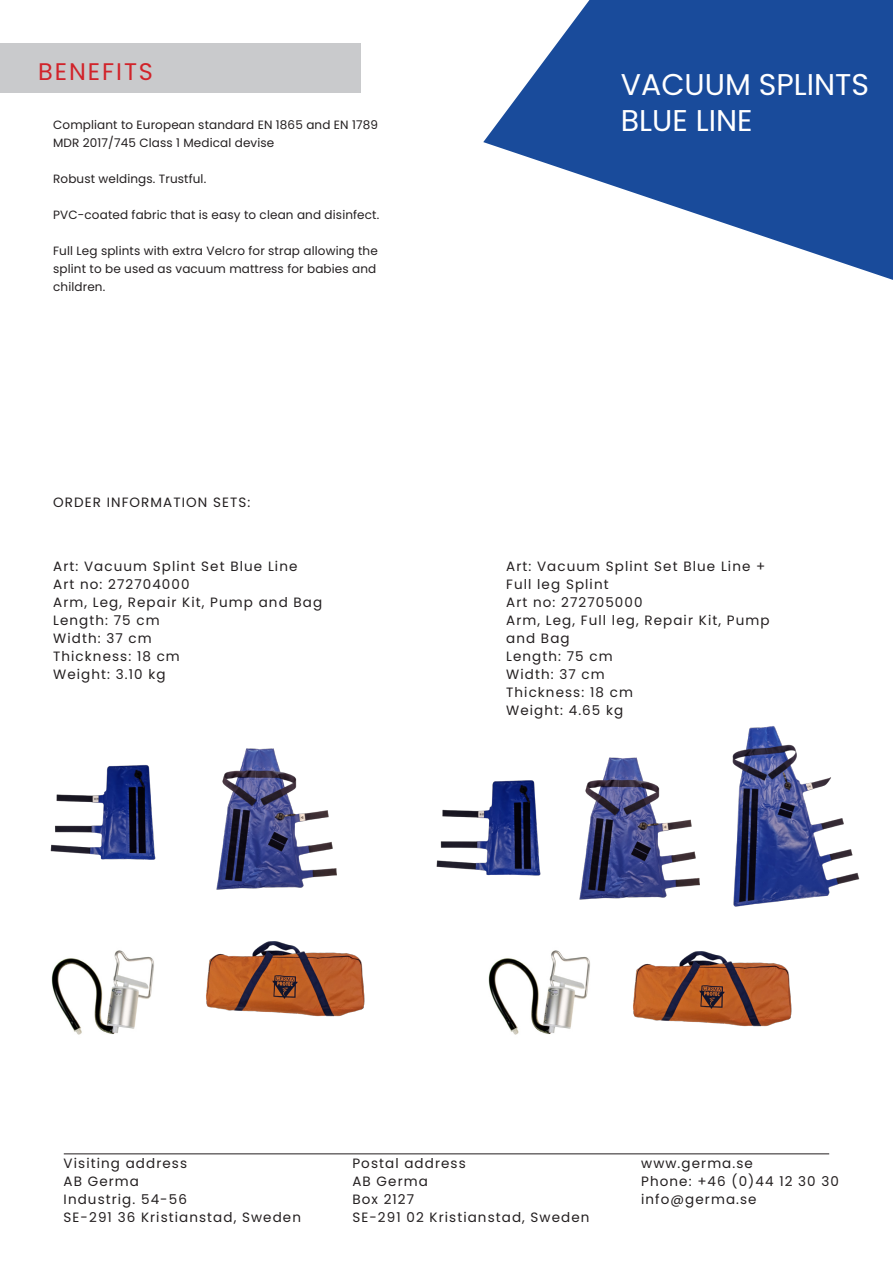
<style>
.page{position:relative;width:893px;height:1263px;background:#fff}
.page>*{position:absolute;margin:0;border:0;box-sizing:border-box;transform-origin:0 0}
.t1{font:30px "Poppins";color:#fff}
.t2{font:24px "Poppins";letter-spacing:.08em;color:#d1232a}
.t3{font:13.5px/18px "Poppins";letter-spacing:.08em;color:#231f20}
.t4{font:12px/18px "Poppins";letter-spacing:.01em;color:#231f20}
</style>
<div class="page">
<img style="left:488px;top:950px;width:102px;height:85px">
<div style="left:0;top:43px;width:360px;height:50px;background:#c9cacc"></div>
<hr style="left:64px;top:1153px;width:765px;height:1px;background:#231f20">
<svg style="left:483px;top:0;width:410px;height:280px;fill:#194b9b"></svg>
<img style="left:50px;top:765px;width:106px;height:95px">
<img style="left:216px;top:748px;width:121px;height:142px">
<img style="left:633px;top:951px;width:159px;height:76px">
<img style="left:51px;top:950px;width:103px;height:85px">
<img style="left:436px;top:780px;width:105px;height:96px">
<img style="left:579px;top:757px;width:121px;height:143px">
<img style="left:732px;top:726px;width:128px;height:181px">
<img style="left:206px;top:941px;width:159px;height:76px">
<p class="t2" style="left:38px;top:57px;width:116px">BENEFITS</p>
<p class="t4" style="left:53px;top:116px;width:326px">Compliant to European standard EN 1865 and EN 1789</p>
<p class="t4" style="left:53px;top:134px;width:223px">MDR 2017/745 Class 1 Medical devise</p>
<p class="t4" style="left:53px;top:170px;width:155px">Robust weldings. Trustful.</p>
<p class="t4" style="left:53px;top:206px;width:328px">PVC-coated fabric that is easy to clean and disinfect.</p>
<p class="t4" style="left:53px;top:242px;width:326px">Full Leg splints with extra Velcro for strap allowing the splint to be used as vacuum mattress for babies and children.</p>
<p class="t3" style="left:53px;top:494px;width:199px">ORDER INFORMATION SETS:</p>
<p class="t3" style="left:53px;top:558px;width:246px">Art: Vacuum Splint Set Blue Line</p>
<p class="t3" style="left:53px;top:576px;width:138px">Art no: 272704000</p>
<p class="t3" style="left:53px;top:594px;width:271px">Arm, Leg, Repair Kit, Pump and Bag</p>
<p class="t3" style="left:53px;top:612px;width:108px">Length: 75 cm</p>
<p class="t3" style="left:53px;top:630px;width:100px">Width: 37 cm</p>
<p class="t3" style="left:53px;top:648px;width:128px">Thickness: 18 cm</p>
<p class="t3" style="left:53px;top:666px;width:114px">Weight: 3.10 kg</p>
<p class="t1" style="left:621px;top:67px;width:250px">VACUUM SPLINTS</p>
<p class="t1" style="left:621px;top:103px;width:133px">BLUE LINE</p>
<p class="t3" style="left:506px;top:558px;width:261px">Art: Vacuum Splint Set Blue Line +<br>Full leg Splint</p>
<p class="t3" style="left:506px;top:594px;width:138px">Art no: 272705000</p>
<p class="t3" style="left:506px;top:612px;width:265px">Arm, Leg, Full leg, Repair Kit, Pump and Bag</p>
<p class="t3" style="left:506px;top:648px;width:108px">Length: 75 cm</p>
<p class="t3" style="left:506px;top:666px;width:100px">Width: 37 cm</p>
<p class="t3" style="left:506px;top:684px;width:128px">Thickness: 18 cm</p>
<p class="t3" style="left:506px;top:702px;width:119px">Weight: 4.65 kg</p>
<p class="t3" style="left:64px;top:1155px;width:125px">Visiting address</p>
<p class="t3" style="left:64px;top:1173px;width:77px">AB Germa</p>
<p class="t3" style="left:64px;top:1191px;width:125px">Industrig. 54-56</p>
<p class="t3" style="left:64px;top:1209px;width:239px">SE-291 36 Kristianstad, Sweden</p>
<p class="t3" style="left:352px;top:1155px;width:115px">Postal address</p>
<p class="t3" style="left:352px;top:1173px;width:77px">AB Germa</p>
<p class="t3" style="left:352px;top:1191px;width:63px">Box 2127</p>
<p class="t3" style="left:352px;top:1209px;width:239px">SE-291 02 Kristianstad, Sweden</p>
<p class="t3" style="left:641px;top:1155px;width:113px">www.germa.se</p>
<p class="t3" style="left:641px;top:1173px;width:199px">Phone: +46 (0)44 12 30 30</p>
<p class="t3" style="left:641px;top:1191px;width:117px">info@germa.se</p>
</div>
